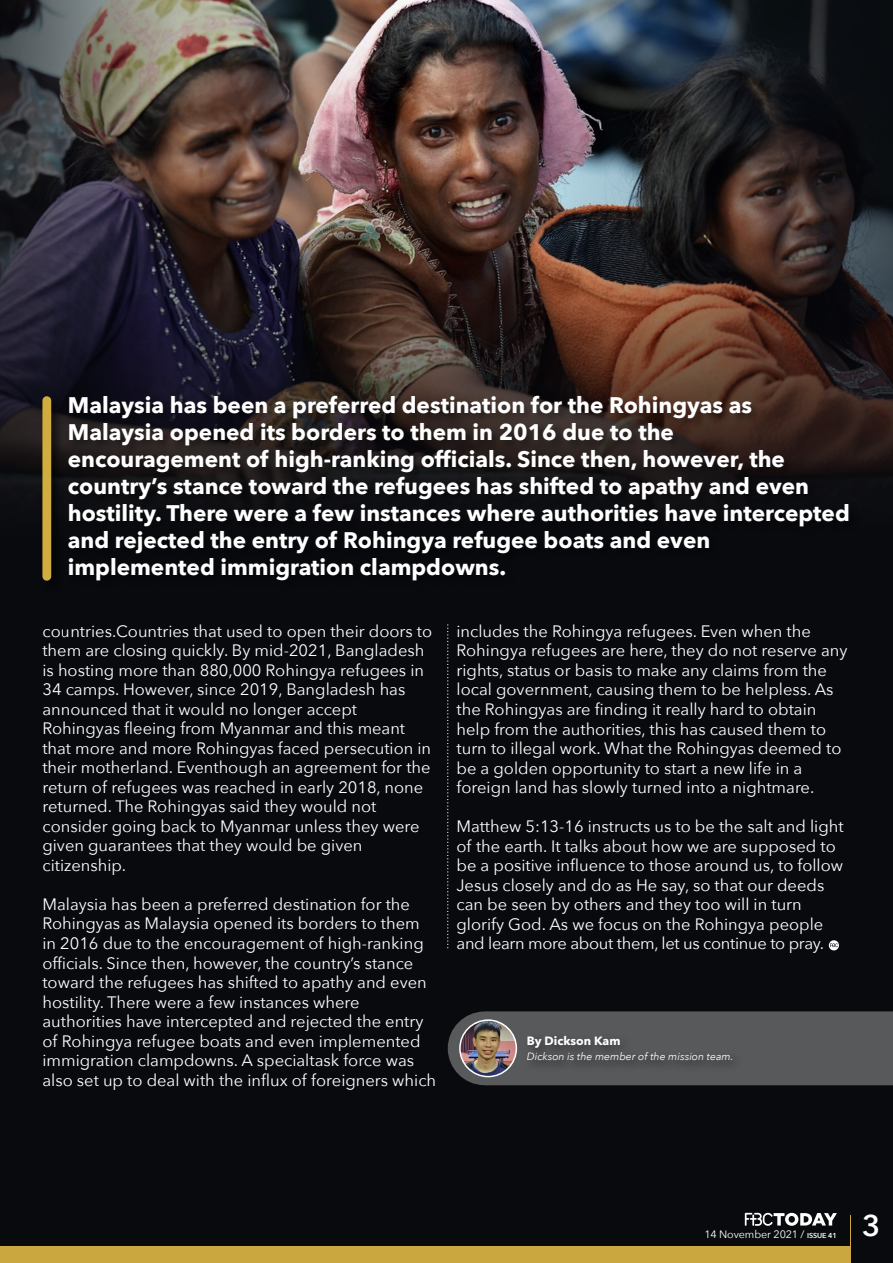
<style>
.page{position:relative;width:893px;height:1263px;background:#fff}
.page>*{position:absolute;margin:0;border:0;box-sizing:border-box;transform-origin:0 0}
.t1{font:600 30px "Avenir Next";color:#fff}
.t2{font:700 22.5px/27px "Avenir Next";color:#fff}
.t3{font:16.5px/19.5px "Avenir Next";color:#fff}
.t4{font:700 12px "Avenir Next";color:#fff}
.t5{font:10.8px "Avenir Next";letter-spacing:-.01em;color:#fff}
.t6{font:italic 10.5px "Avenir Next";color:#fff}
.s1{font-weight:600;font-size:7.2px}
</style>
<div class="page">
<img style="left:0;top:0;width:893px;height:1263px">
<svg style="left:745px;top:1213px;width:92px;height:13px"></svg>
<div style="left:0;top:1246px;width:851px;height:17px;background:#cba73f"></div>
<hr style="left:850px;top:1215px;width:1px;height:48px;background:#cba73f">
<svg style="left:447px;top:638px;width:1px;height:311px"></svg>
<img style="left:37px;top:390px;width:26px;height:206px">
<div style="left:42px;top:396px;width:9px;height:185px;background:#d1ac3f;border-radius:4px"></div>
<img style="left:63px;top:389px;width:807px;height:249px">
<svg style="left:448px;top:1011px;width:445px;height:74px;background:#525355"></svg>
<img style="left:518px;top:1027px;width:375px;height:75px">
<img style="left:460px;top:1020px;width:56px;height:56px;border-radius:28px">
<div style="left:459px;top:1019px;width:58px;height:58px;border:2px solid #fff;border-radius:50%"></div>
<svg style="left:829px;top:940px;width:10px;height:10px"></svg>
<p class="t2" style="left:68px;top:392px;width:783px">Malaysia has been a preferred destination for the Rohingyas as Malaysia opened its borders to them in 2016 due to the encouragement of high-ranking officials. Since then, however, the country’s stance toward the refugees has shifted to apathy and even hostility. There were a few instances where authorities have intercepted and rejected the entry of Rohingya refugee boats and even implemented immigration clampdowns.</p>
<p class="t3" style="left:42px;top:621px;width:391px">countries.Countries that used to open their doors to them are closing quickly. By mid-2021, Bangladesh is hosting more than 880,000 Rohingya refugees in 34 camps. However, since 2019, Bangladesh has announced that it would no longer accept Rohingyas fleeing from Myanmar and this meant that more and more Rohingyas faced persecution in their motherland. Eventhough an agreement for the return of refugees was reached in early 2018, none returned. The Rohingyas said they would not consider going back to Myanmar unless they were given guarantees that they would be given citizenship.</p>
<p class="t3" style="left:42px;top:894px;width:395px">Malaysia has been a preferred destination for the Rohingyas as Malaysia opened its borders to them in 2016 due to the encouragement of high-ranking officials. Since then, however, the country’s stance toward the refugees has shifted to apathy and even hostility. There were a few instances where authorities have intercepted and rejected the entry of Rohingya refugee boats and even implemented immigration clampdowns. A specialtask force was also set up to deal with the influx of foreigners which</p>
<p class="t3" style="left:456px;top:621px;width:392px">includes the Rohingya refugees. Even when the Rohingya refugees are here, they do not reserve any rights, status or basis to make any claims from the local government, causing them to be helpless. As the Rohingyas are finding it really hard to obtain help from the authorities, this has caused them to turn to illegal work. What the Rohingyas deemed to be a golden opportunity to start a new life in a foreign land has slowly turned into a nightmare.</p>
<p class="t3" style="left:456px;top:816px;width:389px">Matthew 5:13-16 instructs us to be the salt and light of the earth. It talks about how we are supposed to be a positive influence to those around us, to follow Jesus closely and do as He say, so that our deeds can be seen by others and they too will in turn glorify God. As we focus on the Rohingya people and learn more about them, let us continue to pray.</p>
<p class="t4" style="left:527px;top:1031px;width:95px">By Dickson Kam</p>
<p class="t6" style="left:527px;top:1048px;width:208px">Dickson is the member of the mission team.</p>
<p class="t5" style="left:704px;top:1225px;width:134px">14 November 2021 / <span class="s1">ISSUE 41</span></p>
<h1 class="t1" style="left:862px;top:1199px;width:20px">3</h1>
</div>
